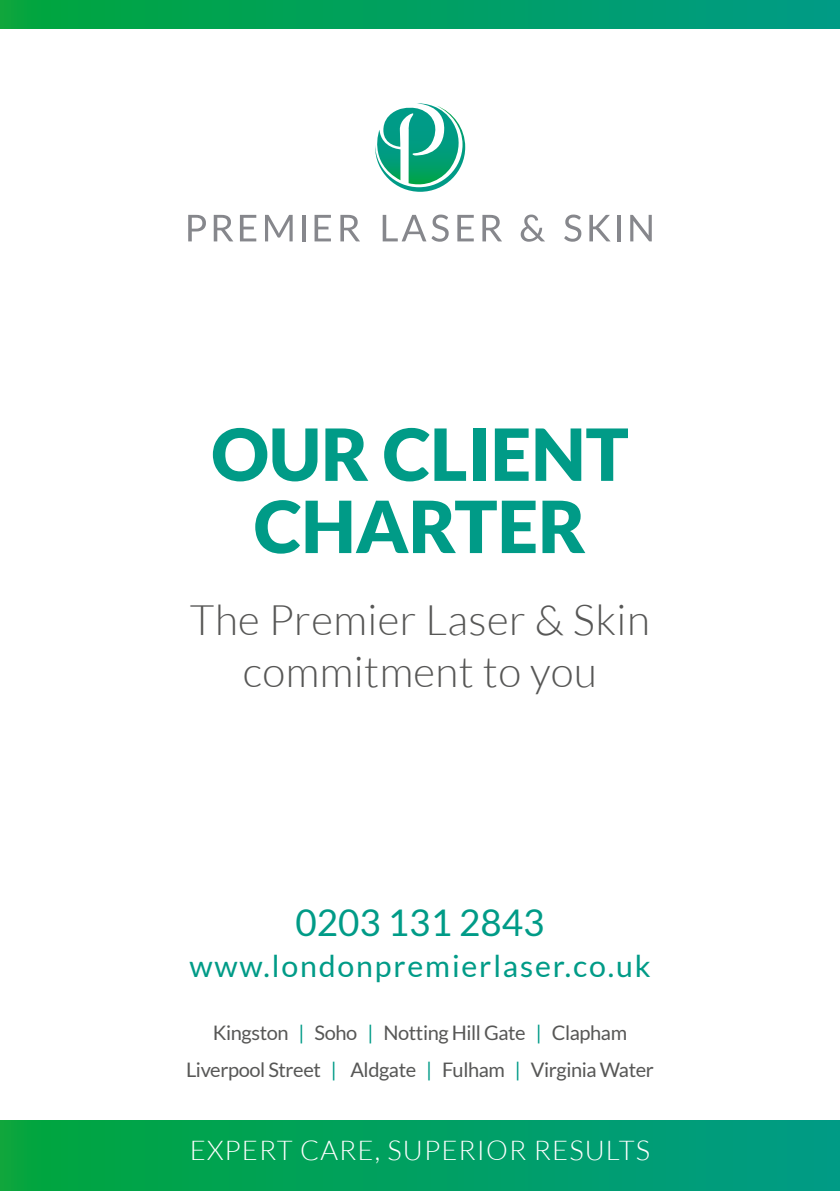
<style>
.page{position:relative;width:840px;height:1191px;background:#fff}
.page>*{position:absolute;margin:0;border:0;box-sizing:border-box;transform-origin:0 0}
.t1{font:900 71.8px/72.2px "Lato";color:#009b87;text-align:center}
.t2{font:300 42.2px/52.4px "Lato";letter-spacing:.01em;color:#575756;text-align:center}
.t3{font:36.8px "Lato";color:#009b87}
.t4{font:30.4px "Lato";letter-spacing:.06em;color:#009b87}
.t5{font:300 27.2px "Lato";letter-spacing:.04em;color:#fff}
.t6{font:20px/37px "Lato";letter-spacing:-.02em;color:#575756;text-align:center}
.s1{color:#009b87}
</style>
<div class="page">
<svg style="left:375px;top:103px;width:91px;height:89px"></svg>
<svg style="left:188px;top:215px;width:18px;height:26px"></svg>
<svg style="left:213px;top:215px;width:20px;height:26px"></svg>
<svg style="left:240px;top:215px;width:16px;height:26px"></svg>
<svg style="left:265px;top:215px;width:27px;height:26px"></svg>
<svg style="left:302px;top:215px;width:3px;height:26px"></svg>
<svg style="left:314px;top:215px;width:17px;height:26px"></svg>
<svg style="left:340px;top:215px;width:20px;height:26px"></svg>
<svg style="left:382px;top:214px;width:66px;height:28px"></svg>
<svg style="left:457px;top:215px;width:16px;height:26px"></svg>
<svg style="left:482px;top:215px;width:20px;height:26px"></svg>
<svg style="left:520px;top:214px;width:25px;height:28px"></svg>
<svg style="left:564px;top:214px;width:17px;height:28px"></svg>
<svg style="left:589px;top:215px;width:21px;height:26px"></svg>
<hr style="left:617px;top:215px;width:4px;height:26px;background:#86878c">
<svg style="left:630px;top:215px;width:21px;height:26px"></svg>
<div style="left:0;top:1120px;width:839px;height:71px;background:linear-gradient(to right,#01a53d,#009b86)"></div>
<div style="left:0;top:0;width:839px;height:28px;background:linear-gradient(to right,#01a53d,#009b86)"></div>
<h1 class="t1" style="left:211px;top:417px;width:418px">OUR CLIENT<br>CHARTER</h1>
<h2 class="t2" style="left:190px;top:593px;width:461px">The Premier Laser &amp; Skin commitment to you</h2>
<h3 class="t3" style="left:295px;top:902px;width:250px">0203 131 2843</h3>
<h3 class="t4" style="left:189px;top:948px;width:462px">www.londonpremierlaser.co.uk</h3>
<p class="t6" style="left:186px;top:1014px;width:469px">Kingston <span class="s1">|</span> Soho <span class="s1">|</span> Notting Hill Gate <span class="s1">|</span> Clapham<br>Liverpool Street <span class="s1">|</span> Aldgate <span class="s1">|</span> Fulham <span class="s1">|</span> Virginia Water</p>
<h3 class="t5" style="left:190px;top:1135px;width:461px">EXPERT CARE, SUPERIOR RESULTS</h3>
</div>
